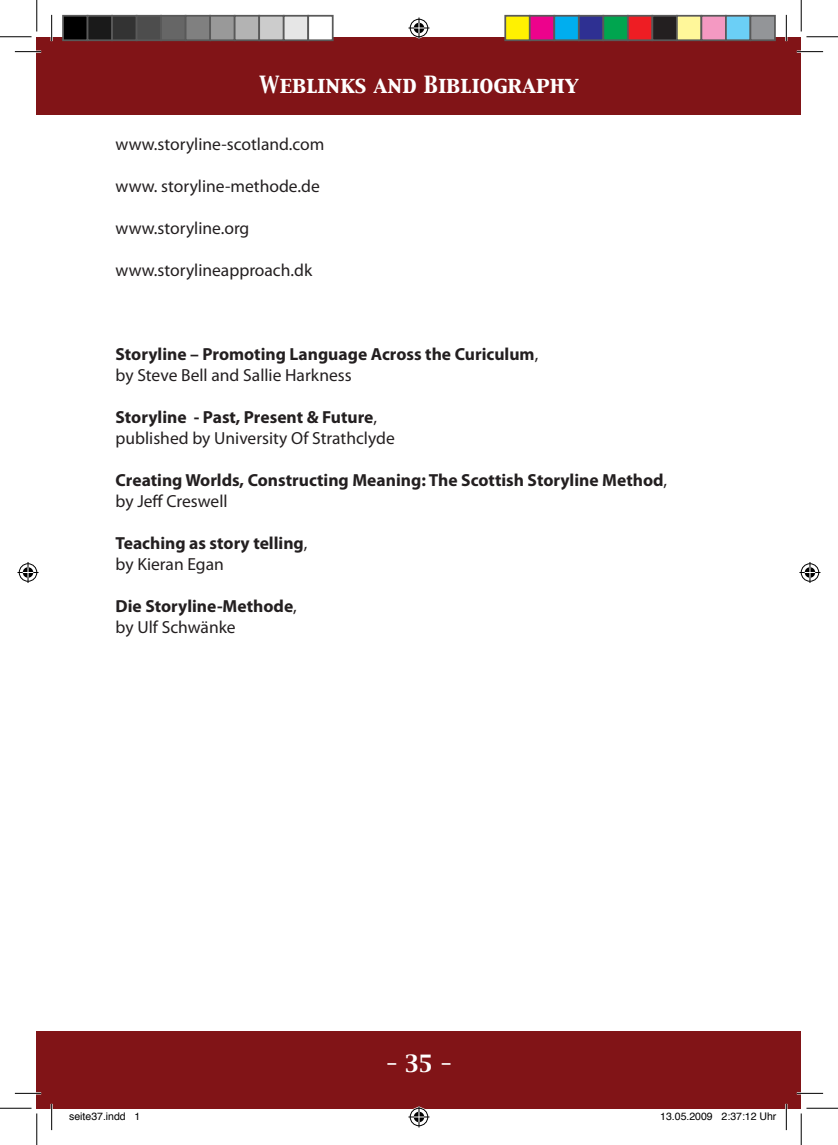
<style>
.page{position:relative;width:838px;height:1145px;background:#fff}
.page>*{position:absolute;margin:0;border:0;box-sizing:border-box;transform-origin:0 0}
.t1{font:21px "Capitals";color:#fff}
.t2{font:700 17.5px/21px "Myriad Pro";color:#231f20}
.t3{font:17.5px/21px "Myriad Pro";color:#231f20}
.t4{font:10.5px "Helvetica";color:#000}
.s1{font-weight:400}
.s2{font-weight:700}
</style>
<div class="page">
<div style="left:37px;top:38px;width:764px;height:77px;background:#811417"></div>
<div style="left:37px;top:1031px;width:764px;height:77px;background:#811417"></div>
<hr style="left:15px;top:51px;width:26px;height:2px;background:#fff">
<hr style="left:796px;top:51px;width:27px;height:2px;background:#fff">
<hr style="left:15px;top:1092px;width:26px;height:2px;background:#fff">
<hr style="left:796px;top:1092px;width:27px;height:2px;background:#fff">
<hr style="left:51px;top:15px;width:2px;height:26px;background:#fff">
<hr style="left:51px;top:1104px;width:2px;height:26px;background:#fff">
<hr style="left:785px;top:15px;width:2px;height:26px;background:#fff">
<hr style="left:785px;top:1104px;width:2px;height:26px;background:#fff">
<svg style="left:15px;top:51px;width:26px;height:1px"></svg>
<svg style="left:796px;top:51px;width:27px;height:1px"></svg>
<svg style="left:15px;top:1093px;width:26px;height:1px"></svg>
<svg style="left:796px;top:1093px;width:27px;height:1px"></svg>
<svg style="left:51px;top:15px;width:1px;height:26px"></svg>
<svg style="left:51px;top:1104px;width:1px;height:26px"></svg>
<svg style="left:786px;top:15px;width:1px;height:26px"></svg>
<svg style="left:786px;top:1104px;width:1px;height:26px"></svg>
<hr style="left:0;top:36px;width:32px;height:1px;background:#000">
<hr style="left:806px;top:36px;width:31px;height:1px;background:#000">
<hr style="left:0;top:1108px;width:32px;height:1px;background:#000">
<hr style="left:806px;top:1108px;width:31px;height:1px;background:#000">
<hr style="left:36px;top:0;width:1px;height:32px;background:#000">
<hr style="left:36px;top:1113px;width:1px;height:32px;background:#000">
<hr style="left:800px;top:0;width:1px;height:32px;background:#000">
<hr style="left:800px;top:1113px;width:1px;height:32px;background:#000">
<svg style="left:408px;top:18px;width:21px;height:21px"></svg>
<svg style="left:408px;top:1106px;width:21px;height:21px"></svg>
<svg style="left:18px;top:562px;width:21px;height:21px"></svg>
<svg style="left:799px;top:562px;width:21px;height:21px"></svg>
<div style="left:63px;top:16px;width:25px;height:24px;background:#000"></div>
<div style="left:62px;top:15px;width:26px;height:26px;border:2px solid #595959"></div>
<div style="left:88px;top:16px;width:24px;height:24px;background:#1a1a1a"></div>
<div style="left:87px;top:15px;width:26px;height:26px;border:2px solid #595959"></div>
<div style="left:112px;top:16px;width:25px;height:24px;background:#333"></div>
<div style="left:111px;top:15px;width:26px;height:26px;border:2px solid #595959"></div>
<div style="left:137px;top:16px;width:24px;height:24px;background:#4d4d4d"></div>
<div style="left:136px;top:15px;width:26px;height:26px;border:2px solid #595959"></div>
<div style="left:161px;top:16px;width:25px;height:24px;background:#666"></div>
<div style="left:160px;top:15px;width:26px;height:26px;border:2px solid #595959"></div>
<div style="left:186px;top:16px;width:24px;height:24px;background:#808080"></div>
<div style="left:185px;top:15px;width:26px;height:26px;border:2px solid #595959"></div>
<div style="left:210px;top:16px;width:25px;height:24px;background:#999"></div>
<div style="left:209px;top:15px;width:26px;height:26px;border:2px solid #595959"></div>
<div style="left:235px;top:16px;width:24px;height:24px;background:#b3b3b3"></div>
<div style="left:234px;top:15px;width:26px;height:26px;border:2px solid #595959"></div>
<div style="left:259px;top:16px;width:25px;height:24px;background:#ccc"></div>
<div style="left:258px;top:15px;width:26px;height:26px;border:2px solid #595959"></div>
<div style="left:284px;top:16px;width:24px;height:24px;background:#e6e6e6"></div>
<div style="left:283px;top:15px;width:26px;height:26px;border:2px solid #595959"></div>
<div style="left:307px;top:15px;width:26px;height:26px;border:2px solid #595959"></div>
<div style="left:505px;top:16px;width:24px;height:24px;background:#fff101"></div>
<div style="left:504px;top:15px;width:26px;height:26px;border:2px solid #595959"></div>
<div style="left:529px;top:16px;width:25px;height:24px;background:#ed028c"></div>
<div style="left:529px;top:15px;width:26px;height:26px;border:2px solid #595959"></div>
<div style="left:554px;top:16px;width:24px;height:24px;background:#00aeef"></div>
<div style="left:553px;top:15px;width:26px;height:26px;border:2px solid #595959"></div>
<div style="left:578px;top:16px;width:25px;height:24px;background:#2e3092"></div>
<div style="left:578px;top:15px;width:26px;height:26px;border:2px solid #595959"></div>
<div style="left:603px;top:16px;width:24px;height:24px;background:#00a54f"></div>
<div style="left:602px;top:15px;width:26px;height:26px;border:2px solid #595959"></div>
<div style="left:627px;top:16px;width:25px;height:24px;background:#ee1d23"></div>
<div style="left:627px;top:15px;width:26px;height:26px;border:2px solid #595959"></div>
<div style="left:652px;top:16px;width:24px;height:24px;background:#231f20"></div>
<div style="left:651px;top:15px;width:26px;height:26px;border:2px solid #595959"></div>
<div style="left:676px;top:16px;width:25px;height:24px;background:#fff79a"></div>
<div style="left:676px;top:15px;width:26px;height:26px;border:2px solid #595959"></div>
<div style="left:701px;top:16px;width:24px;height:24px;background:#f499c2"></div>
<div style="left:700px;top:15px;width:26px;height:26px;border:2px solid #595959"></div>
<div style="left:725px;top:16px;width:25px;height:24px;background:#6bcff6"></div>
<div style="left:725px;top:15px;width:26px;height:26px;border:2px solid #595959"></div>
<div style="left:750px;top:16px;width:24px;height:24px;background:#939598"></div>
<div style="left:749px;top:15px;width:26px;height:26px;border:2px solid #595959"></div>
<p class="t1" style="left:259px;top:70px;width:321px">Weblinks and Bibliography</p>
<p class="t3" style="left:116px;top:133px;width:210px">www.storyline-scotland.com</p>
<p class="t3" style="left:116px;top:175px;width:206px">www. storyline-methode.de</p>
<p class="t3" style="left:116px;top:217px;width:135px">www.storyline.org</p>
<p class="t3" style="left:116px;top:259px;width:198px">www.storylineapproach.dk</p>
<p class="t2" style="left:116px;top:343px;width:424px">Storyline – Promoting Language Across the Curiculum<span class="s1">, by Steve Bell and Sallie Harkness</span></p>
<p class="t3" style="left:116px;top:406px;width:281px"><span class="s2">Storyline - Past, Present &amp; Future</span>, published by University Of Strathclyde</p>
<p class="t2" style="left:116px;top:469px;width:553px">Creating Worlds, Constructing Meaning: The Scottish Storyline Method<span class="s1">, by Jeff Creswell</span></p>
<p class="t2" style="left:116px;top:532px;width:193px">Teaching as story telling<span class="s1">, by Kieran Egan</span></p>
<p class="t2" style="left:116px;top:595px;width:183px">Die Storyline-Methode<span class="s1">, by Ulf Schwänke</span></p>
<p class="t1" style="left:385px;top:1049px;width:68px">- 35 -</p>
<p class="t4" style="left:69px;top:1108px;width:73px">seite37.indd 1</p>
<p class="t4" style="left:660px;top:1108px;width:118px">13.05.2009 2:37:12 Uhr</p>
</div>
